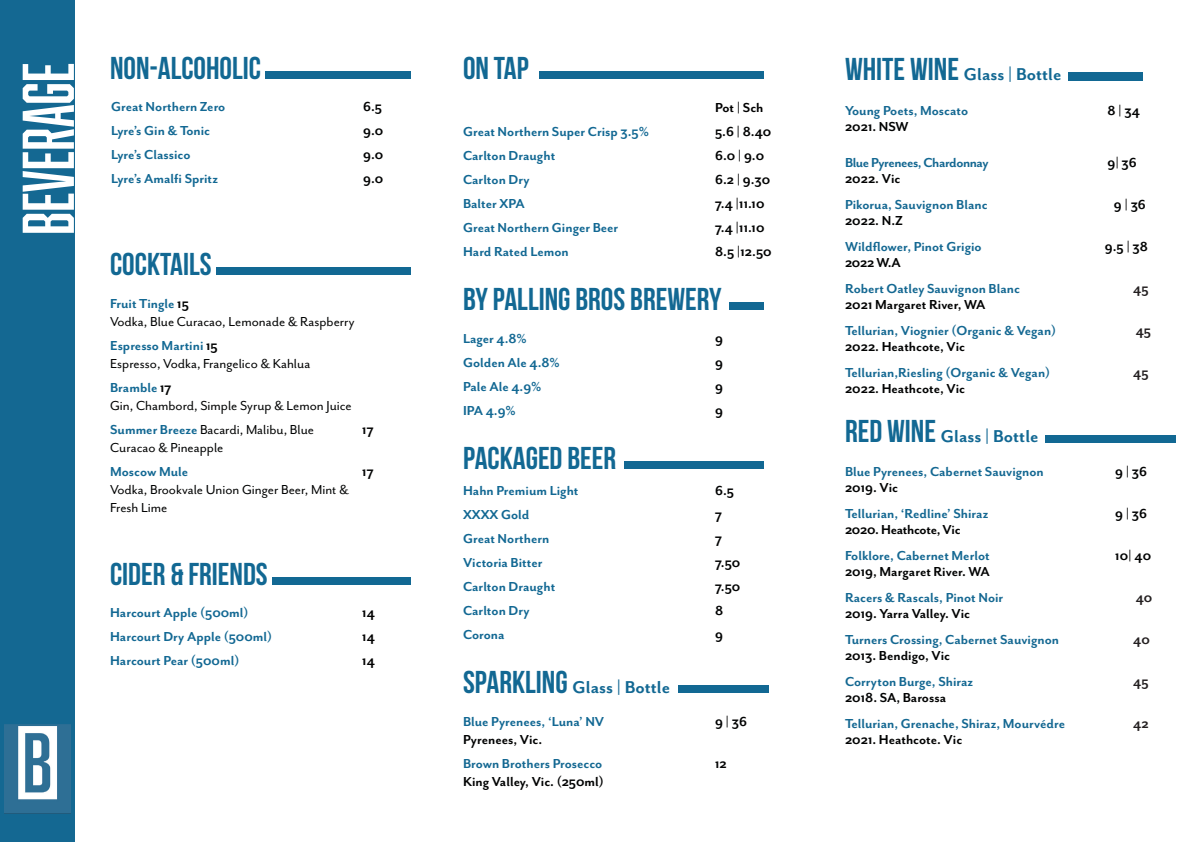
<style>
.page{position:relative;width:1191px;height:842px;background:#fff}
.page>*{position:absolute;margin:0;border:0;box-sizing:border-box;transform-origin:0 0}
.t1{font:67.4px "Abolition";color:#fff}
.t2{font:700 31.6px "Bebas Neue";color:#126893}
.t3{font:700 19.8px "Mr Eaves San OT";color:#126893}
.t4{font:700 15px "Mr Eaves San OT";color:#126893}
.t5{font:700 15px "Mr Eaves San OT";color:#146892}
.t6{font:700 15px "Mr Eaves San OT";color:#020303}
.t7{font:15px/18px "Mr Eaves San OT";color:#020303}
.t8{font:700 15px "Mr Eaves San OT";letter-spacing:-.03em;color:#146892}
.t9{font:700 15px "Mr Eaves San OT";letter-spacing:-.02em;color:#020303}
.t10{font:700 15px "Mr Eaves San OT";color:#231f20}
.t11{font:700 15px "Mr Eaves San OT";color:#000}
.s1{font-weight:700;color:#126893}
.s2{font-weight:700}
.s3{font-family:"Bebas Neue";font-size:31.6px}
</style>
<div class="page">
<div style="left:0;top:0;width:75px;height:842px;background:#146892"></div>
<div style="left:678px;top:685px;width:90px;height:8px;background:#126893"></div>
<div style="left:539px;top:71px;width:224px;height:8px;background:#126893"></div>
<div style="left:728px;top:302px;width:35px;height:7px;background:#126893"></div>
<div style="left:624px;top:461px;width:139px;height:8px;background:#126893"></div>
<div style="left:272px;top:577px;width:139px;height:8px;background:#126893"></div>
<div style="left:265px;top:71px;width:146px;height:8px;background:#126893"></div>
<div style="left:216px;top:267px;width:194px;height:8px;background:#126893"></div>
<div style="left:1045px;top:435px;width:131px;height:8px;background:#126893"></div>
<div style="left:1067px;top:73px;width:75px;height:8px;background:#126893"></div>
<img style="left:5px;top:724px;width:65px;height:89px">
<h1 class="t1" style="left:9px;top:235px;width:174px;rotate:-90deg">BEVERAGE</h1>
<h2 class="t2" style="left:110px;top:51px;width:152px">NON-ALCOHOLIC</h2>
<p class="t4" style="left:111px;top:98px;width:116px">Great Northern Zero</p>
<p class="t6" style="left:363px;top:98px;width:20px">6.5</p>
<p class="t4" style="left:111px;top:122px;width:101px">Lyre’s Gin &amp; Tonic</p>
<p class="t6" style="left:363px;top:122px;width:22px">9.0</p>
<p class="t4" style="left:111px;top:146px;width:81px">Lyre’s Classico</p>
<p class="t6" style="left:363px;top:146px;width:22px">9.0</p>
<p class="t4" style="left:111px;top:170px;width:109px">Lyre’s Amalfi Spritz</p>
<p class="t6" style="left:363px;top:170px;width:22px">9.0</p>
<h2 class="t2" style="left:110px;top:246px;width:103px">COCKTAILS</h2>
<p class="t7" style="left:110px;top:294px;width:246px"><span class="s1">Fruit Tingle</span> <span class="s2">15<br></span>Vodka, Blue Curacao, Lemonade &amp; Raspberry</p>
<p class="t7" style="left:110px;top:336px;width:202px"><span class="s1">Espresso Martini</span> <span class="s2">15<br></span>Espresso, Vodka, Frangelico &amp; Kahlua</p>
<p class="t7" style="left:110px;top:378px;width:243px"><span class="s1">Bramble</span> <span class="s2">17<br></span>Gin, Chambord, Simple Syrup &amp; Lemon Juice</p>
<p class="t7" style="left:110px;top:420px;width:205px"><span class="s1">Summer Breeze</span> Bacardi, Malibu, Blue</p>
<p class="t6" style="left:362px;top:421px;width:13px">17</p>
<p class="t7" style="left:110px;top:438px;width:115px">Curacao &amp; Pineapple</p>
<p class="t4" style="left:110px;top:463px;width:80px">Moscow Mule</p>
<p class="t6" style="left:362px;top:463px;width:13px">17</p>
<p class="t7" style="left:110px;top:480px;width:240px">Vodka, Brookvale Union Ginger Beer, Mint &amp;<br>Fresh Lime</p>
<h2 class="t2" style="left:110px;top:556px;width:159px">CIDER &amp; FRIENDS</h2>
<p class="t4" style="left:110px;top:604px;width:140px">Harcourt Apple (500ml)</p>
<p class="t11" style="left:362px;top:604px;width:14px">14</p>
<p class="t4" style="left:110px;top:628px;width:164px">Harcourt Dry Apple (500ml)</p>
<p class="t11" style="left:362px;top:628px;width:14px">14</p>
<p class="t4" style="left:110px;top:652px;width:131px">Harcourt Pear (500ml)</p>
<p class="t11" style="left:362px;top:652px;width:14px">14</p>
<h2 class="t2" style="left:463px;top:51px;width:67px">ON TAP</h2>
<p class="t11" style="left:715px;top:99px;width:50px">Pot | Sch</p>
<p class="t4" style="left:463px;top:123px;width:187px">Great Northern Super Crisp 3.5%</p>
<p class="t6" style="left:715px;top:123px;width:58px">5.6 | 8.40</p>
<p class="t4" style="left:463px;top:147px;width:94px">Carlton Draught</p>
<p class="t6" style="left:715px;top:147px;width:51px">6.0 | 9.0</p>
<p class="t4" style="left:463px;top:171px;width:68px">Carlton Dry</p>
<p class="t6" style="left:715px;top:171px;width:57px">6.2 | 9.30</p>
<p class="t4" style="left:463px;top:195px;width:63px">Balter XPA</p>
<p class="t6" style="left:715px;top:195px;width:51px">7.4 |11.10</p>
<p class="t4" style="left:463px;top:219px;width:157px">Great Northern Ginger Beer</p>
<p class="t6" style="left:715px;top:219px;width:51px">7.4 |11.10</p>
<p class="t4" style="left:463px;top:243px;width:107px">Hard Rated Lemon</p>
<p class="t6" style="left:715px;top:243px;width:58px">8.5 |12.50</p>
<h2 class="t2" style="left:463px;top:281px;width:260px">BY PALLING BROS BREWERY</h2>
<p class="t4" style="left:463px;top:330px;width:65px">Lager 4.8%</p>
<p class="t6" style="left:715px;top:330px;width:9px">9</p>
<p class="t4" style="left:463px;top:354px;width:98px">Golden Ale 4.8%</p>
<p class="t6" style="left:715px;top:354px;width:9px">9</p>
<p class="t4" style="left:463px;top:378px;width:80px">Pale Ale 4.9%</p>
<p class="t6" style="left:715px;top:378px;width:9px">9</p>
<p class="t4" style="left:463px;top:402px;width:54px">IPA 4.9%</p>
<p class="t6" style="left:715px;top:402px;width:9px">9</p>
<h2 class="t2" style="left:463px;top:440px;width:155px">PACKAGED BEER</h2>
<p class="t4" style="left:463px;top:482px;width:117px">Hahn Premium Light</p>
<p class="t6" style="left:715px;top:482px;width:20px">6.5</p>
<p class="t4" style="left:463px;top:506px;width:68px">XXXX Gold</p>
<p class="t6" style="left:715px;top:506px;width:8px">7</p>
<p class="t4" style="left:463px;top:530px;width:88px">Great Northern</p>
<p class="t6" style="left:715px;top:530px;width:8px">7</p>
<p class="t4" style="left:463px;top:554px;width:81px">Victoria Bitter</p>
<p class="t6" style="left:715px;top:554px;width:27px">7.50</p>
<p class="t4" style="left:463px;top:578px;width:94px">Carlton Draught</p>
<p class="t6" style="left:715px;top:578px;width:27px">7.50</p>
<p class="t4" style="left:463px;top:602px;width:68px">Carlton Dry</p>
<p class="t6" style="left:715px;top:602px;width:10px">8</p>
<p class="t4" style="left:463px;top:626px;width:43px">Corona</p>
<p class="t6" style="left:715px;top:626px;width:9px">9</p>
<h3 class="t3" style="left:463px;top:676px;width:209px"><span class="s3">SPARKLING</span> Glass | Bottle</h3>
<p class="t4" style="left:463px;top:713px;width:143px">Blue Pyrenees, ‘Luna’ NV</p>
<p class="t6" style="left:463px;top:731px;width:81px">Pyrenees, Vic.</p>
<p class="t5" style="left:463px;top:755px;width:141px">Brown Brothers Prosecco</p>
<p class="t6" style="left:463px;top:773px;width:142px">King Valley, Vic. (250ml)</p>
<p class="t6" style="left:715px;top:713px;width:33px">9 | 36</p>
<p class="t6" style="left:715px;top:755px;width:13px">12</p>
<h3 class="t3" style="left:845px;top:62px;width:218px"><span class="s3">WHITE WINE</span> Glass | Bottle</h3>
<p class="t5" style="left:845px;top:102px;width:125px">Young Poets, Moscato</p>
<p class="t6" style="left:845px;top:118px;width:65px">2021. NSW</p>
<p class="t6" style="left:1107px;top:102px;width:34px">8 | 34</p>
<p class="t8" style="left:845px;top:154px;width:145px">Blue Pyrenees, Chardonnay</p>
<p class="t6" style="left:1107px;top:154px;width:31px">9| 36</p>
<p class="t6" style="left:845px;top:170px;width:57px">2022. Vic</p>
<p class="t5" style="left:845px;top:196px;width:144px">Pikorua, Sauvignon Blanc</p>
<p class="t6" style="left:1114px;top:196px;width:33px">9 | 36</p>
<p class="t6" style="left:845px;top:212px;width:59px">2022. N.Z</p>
<p class="t5" style="left:845px;top:238px;width:138px">Wildflower, Pinot Grigio</p>
<p class="t6" style="left:1104px;top:238px;width:45px">9.5 | 38</p>
<p class="t6" style="left:845px;top:254px;width:57px">2022 W.A</p>
<p class="t5" style="left:845px;top:280px;width:176px">Robert Oatley Sauvignon Blanc</p>
<p class="t10" style="left:1133px;top:280px;width:17px">45</p>
<p class="t6" style="left:845px;top:296px;width:142px">2021 Margaret River, WA</p>
<p class="t5" style="left:845px;top:322px;width:213px">Tellurian, Viognier (Organic &amp; Vegan)</p>
<p class="t10" style="left:1135px;top:322px;width:17px">45</p>
<p class="t6" style="left:845px;top:338px;width:122px">2022. Heathcote, Vic</p>
<p class="t5" style="left:845px;top:364px;width:207px">Tellurian,Riesling (Organic &amp; Vegan)</p>
<p class="t10" style="left:1133px;top:364px;width:17px">45</p>
<p class="t6" style="left:845px;top:380px;width:122px">2022. Heathcote, Vic</p>
<h3 class="t3" style="left:845px;top:425px;width:195px"><span class="s3">RED WINE</span> Glass | Bottle</h3>
<p class="t5" style="left:845px;top:463px;width:200px">Blue Pyrenees, Cabernet Sauvignon</p>
<p class="t6" style="left:1115px;top:463px;width:33px">9 | 36</p>
<p class="t6" style="left:845px;top:479px;width:55px">2019. Vic</p>
<p class="t5" style="left:845px;top:505px;width:145px">Tellurian, ‘Redline’ Shiraz</p>
<p class="t6" style="left:1115px;top:505px;width:33px">9 | 36</p>
<p class="t9" style="left:845px;top:521px;width:117px">2020. Heathcote, Vic</p>
<p class="t5" style="left:845px;top:547px;width:146px">Folklore, Cabernet Merlot</p>
<p class="t6" style="left:1115px;top:547px;width:37px">10| 40</p>
<p class="t6" style="left:845px;top:563px;width:146px">2019, Margaret River. WA</p>
<p class="t5" style="left:845px;top:589px;width:160px">Racers &amp; Rascals, Pinot Noir</p>
<p class="t10" style="left:1135px;top:589px;width:18px">40</p>
<p class="t6" style="left:845px;top:605px;width:127px">2019. Yarra Valley. Vic</p>
<p class="t5" style="left:845px;top:631px;width:215px">Turners Crossing, Cabernet Sauvignon</p>
<p class="t10" style="left:1133px;top:631px;width:18px">40</p>
<p class="t6" style="left:845px;top:647px;width:107px">2013. Bendigo, Vic</p>
<p class="t5" style="left:845px;top:673px;width:130px">Corryton Burge, Shiraz</p>
<p class="t10" style="left:1133px;top:673px;width:17px">45</p>
<p class="t6" style="left:845px;top:689px;width:103px">2018. SA, Barossa</p>
<p class="t5" style="left:845px;top:715px;width:221px">Tellurian, Grenache, Shiraz, Mourvédre</p>
<p class="t10" style="left:1133px;top:715px;width:17px">42</p>
<p class="t6" style="left:845px;top:731px;width:119px">2021. Heathcote. Vic</p>
</div>
